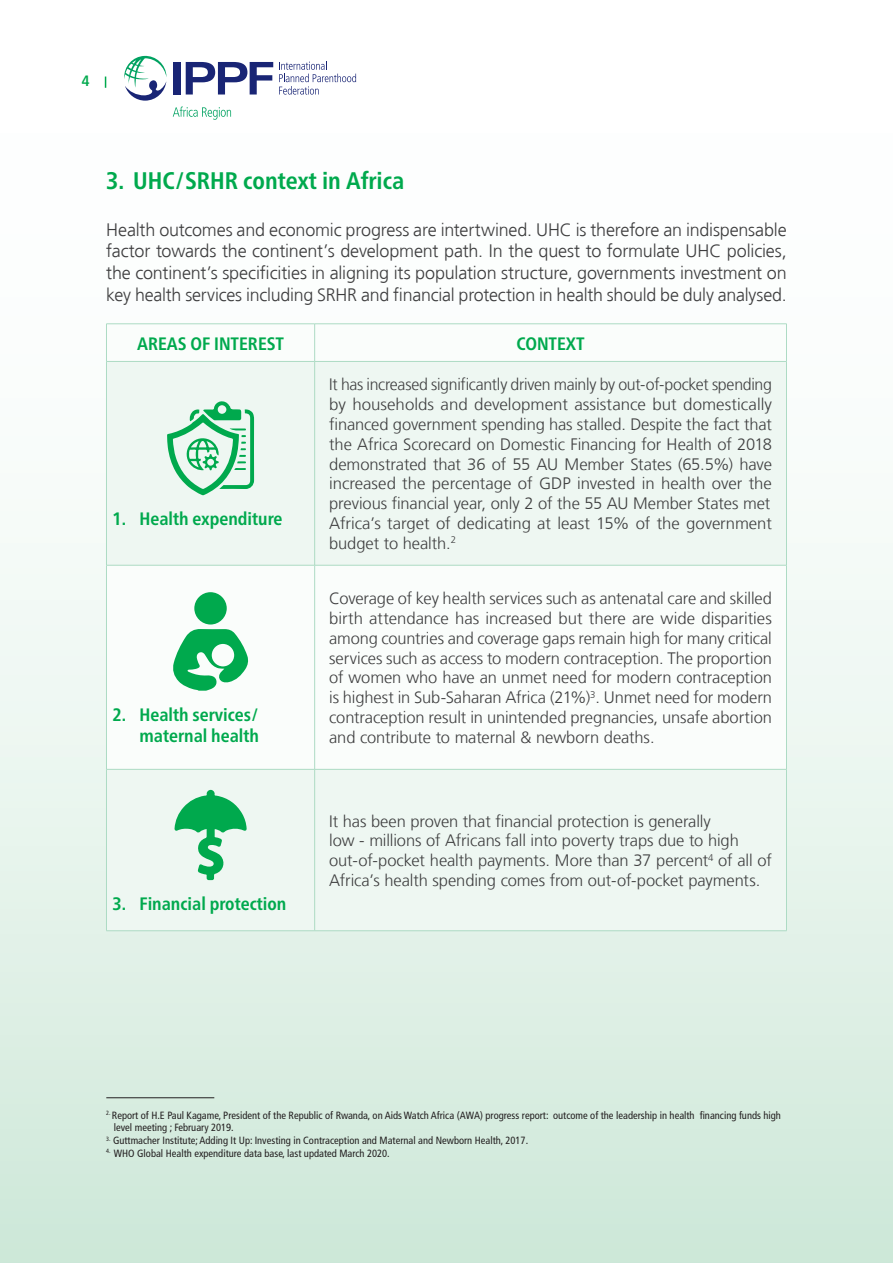
<style>
.page{position:relative;width:893px;height:1263px;background:#fff}
.page>*{position:absolute;margin:0;border:0;box-sizing:border-box;transform-origin:0 0}
.t1{font:700 condensed 24px "Frutiger Neue LTCYR";color:#00a94d}
.Body{font:300 18px/21.6px "Frutiger";letter-spacing:-.015em;color:#3e3e3f;text-align:justify}
.Table_Title{font:700 condensed 18px/21.6px "Frutiger Neue LTCYR";color:#00a94d;text-align:right}
.Table_Body{font:300 16.5px/19.8px "Frutiger LT";letter-spacing:-.005em;color:#3e3e3f}
.Table_Body-2{font:300 16.5px/19.8px "Frutiger LT";letter-spacing:-.005em;color:#3e3e3f;text-align:justify;scale:.96 1}
.t2{font:700 condensed 15px "Frutiger Neue LTCYR";color:#00a94d}
.Footnote{font:condensed 10.5px/12.6px "Frutiger LT Std";color:#231f20}
</style>
<div class="page">
<div style="left:0;top:0;width:893px;height:1263px;background:linear-gradient(to bottom,#fff,#d4ebdd)"></div>
<svg style="left:892px;top:0;width:1px;height:1263px"></svg>
<div style="left:174px;top:62px;width:7px;height:32px;background:#192575"></div>
<svg style="left:186px;top:62px;width:87px;height:33px"></svg>
<svg style="left:279px;top:61px;width:77px;height:34px"></svg>
<svg style="left:124px;top:55px;width:42px;height:46px"></svg>
<svg style="left:173px;top:107px;width:58px;height:13px"></svg>
<svg style="left:107px;top:325px;width:679px;height:36px"></svg>
<svg style="left:107px;top:362px;width:679px;height:568px;fill:#eef7f2"></svg>
<hr style="left:106px;top:324px;width:209px;height:1px;background:#addbc4">
<hr style="left:106px;top:324px;width:1px;height:37px;background:#addbc4">
<hr style="left:315px;top:324px;width:472px;height:1px;background:#addbc4">
<hr style="left:314px;top:324px;width:1px;height:37px;background:#addbc4">
<hr style="left:786px;top:324px;width:1px;height:37px;background:#addbc4">
<hr style="left:106px;top:361px;width:209px;height:1px;background:#addbc4">
<hr style="left:106px;top:362px;width:1px;height:203px;background:#addbc4">
<hr style="left:315px;top:361px;width:472px;height:1px;background:#addbc4">
<hr style="left:314px;top:362px;width:1px;height:203px;background:#addbc4">
<hr style="left:786px;top:362px;width:1px;height:203px;background:#addbc4">
<hr style="left:106px;top:565px;width:209px;height:1px;background:#addbc4">
<hr style="left:106px;top:565px;width:1px;height:204px;background:#addbc4">
<hr style="left:315px;top:565px;width:472px;height:1px;background:#addbc4">
<hr style="left:314px;top:565px;width:1px;height:204px;background:#addbc4">
<hr style="left:786px;top:565px;width:1px;height:204px;background:#addbc4">
<hr style="left:106px;top:769px;width:209px;height:1px;background:#addbc4">
<hr style="left:106px;top:769px;width:1px;height:161px;background:#addbc4">
<hr style="left:315px;top:769px;width:472px;height:1px;background:#addbc4">
<hr style="left:314px;top:769px;width:1px;height:161px;background:#addbc4">
<hr style="left:786px;top:769px;width:1px;height:161px;background:#addbc4">
<hr style="left:106px;top:930px;width:209px;height:1px;background:#addbc4">
<hr style="left:315px;top:930px;width:472px;height:1px;background:#addbc4">
<svg style="left:167px;top:401px;width:87px;height:94px;background:#a0ddbc"></svg>
<div style="left:194px;top:592px;width:33px;height:33px;background:#00a94d;border-radius:50%"></div>
<svg style="left:172px;top:629px;width:77px;height:62px"></svg>
<svg style="left:174px;top:790px;width:73px;height:90px;background:#8bd6ad"></svg>
<hr style="left:106px;top:1097px;width:108px;height:1px;background:#231f20">
<p class="t2" style="left:82px;top:72px;width:9px">4</p>
<p class="t1" style="left:106px;top:166px;width:299px">3. UHC/SRHR context in Africa</p>
<p class="Body" style="left:106px;top:219px;width:682px">Health outcomes and economic progress are intertwined. UHC is therefore an indispensable factor towards the continent’s development path. In the quest to formulate UHC policies, the continent’s specificities in aligning its population structure, governments investment on key health services including SRHR and financial protection in health should be duly analysed.</p>
<p class="Table_Title" style="left:137px;top:332px;width:149px">AREAS OF INTEREST</p>
<p class="Table_Title" style="left:516px;top:332px;width:70px">CONTEXT</p>
<p class="Table_Title" style="left:112px;top:508px;width:172px">1. Health expenditure</p>
<p class="Table_Title" style="left:112px;top:704px;width:148px">2. Health services/ maternal health</p>
<p class="Table_Title" style="left:112px;top:893px;width:175px">3. Financial protection</p>
<p class="Table_Body-2" style="left:329px;top:375px;width:463px">It has increased significantly driven mainly by out-of-pocket spending by households and development assistance but domestically financed government spending has stalled. Despite the fact that the Africa Scorecard on Domestic Financing for Health of 2018 demonstrated that 36 of 55 AU Member States (65.5%) have increased the percentage of GDP invested in health over the previous financial year, only 2 of the 55 AU Member States met</p>
<p class="Table_Body" style="left:329px;top:514px;width:444px">Africa’s target of dedicating at least 15% of the government budget to health.<sup>2</sup></p>
<p class="Table_Body" style="left:329px;top:589px;width:444px;text-align:justify">Coverage of key health services such as antenatal care and skilled birth attendance has increased but there are wide disparities among countries and coverage gaps remain high for many critical services such as access to modern contraception. The proportion of women who have an unmet need for modern contraception is highest in Sub-Saharan Africa (21%)<sup>3</sup>. Unmet need for modern contraception result in unintended pregnancies, unsafe abortion and contribute to maternal &amp; newborn deaths.</p>
<p class="Table_Body" style="left:329px;top:811px;width:383px">It has been proven that financial protection is generally</p>
<p class="Table_Body" style="left:329px;top:831px;width:411px">low - millions of Africans fall into poverty traps due to high</p>
<p class="Table_Body" style="left:329px;top:851px;width:444px">out-of-pocket health payments. More than 37 percent<sup>4</sup> of all of<br>Africa’s health spending comes from out-of-pocket payments.</p>
<p class="Footnote" style="left:114px;top:1109px;width:669px;text-indent:-8px"><sup>2.</sup> Report of H.E Paul Kagame, President of the Republic of Rwanda, on Aids Watch Africa (AWA) progress report: outcome of the leadership in health financing funds high level meeting ; February 2019.</p>
<p class="Footnote" style="left:106px;top:1134px;width:423px"><sup>3.</sup> Guttmacher Institute; Adding It Up: Investing in Contraception and Maternal and Newborn Health, 2017.</p>
<p class="Footnote" style="left:106px;top:1147px;width:285px"><sup>4.</sup> WHO Global Health expenditure data base, last updated March 2020.</p>
</div>
